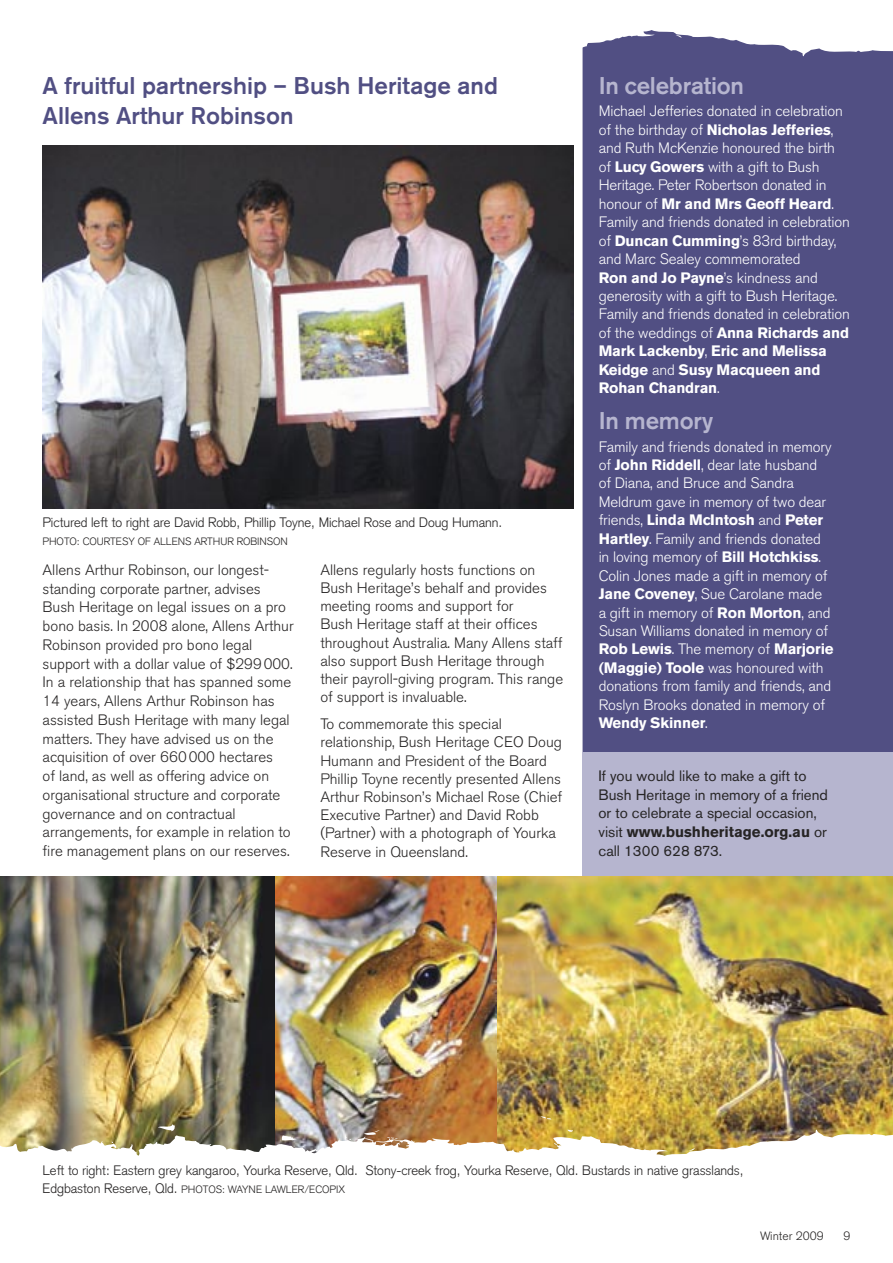
<style>
.page{position:relative;width:893px;height:1263px;background:#fff}
.page>*{position:absolute;margin:0;border:0;box-sizing:border-box;transform-origin:0 0}
.t1{font:500 24px/30px "Akzidenz Grotesk BE";color:#514f83}
.t2{font:500 24px "Akzidenz Grotesk BE";letter-spacing:-.01em;color:#b6b5cf}
.t3{font:300 15px/18.8px "Akzidenz Grotesk BE";color:#272525}
.t4{font:300 15px/18.5px "Akzidenz Grotesk BE";letter-spacing:-.01em;color:#fff}
.t5{font:15px/18.8px "Akzidenz Grotesk BE";color:#272525}
.t6{font:300 13.5px "Akzidenz Grotesk";letter-spacing:-.005em;color:#272525}
.t7{font:300 12px "Akzidenz Grotesk BE";color:#272525}
.t8{font:300 10.5px "Akzidenz Grotesk";letter-spacing:-.005em;color:#272525}
.s1{font-weight:700}
.s2{font-size:13.5px}
</style>
<div class="page">
<div style="left:583px;top:56px;width:310px;height:696px;background:#514f83"></div>
<img style="left:43px;top:145px;width:530px;height:364px">
<div style="left:583px;top:752px;width:310px;height:125px;background:#b6b5cf"></div>
<img style="left:496px;top:876px;width:397px;height:254px">
<img style="left:274px;top:876px;width:222px;height:254px">
<img style="left:0;top:876px;width:274px;height:254px">
<svg style="left:158px;top:1124px;width:17px;height:6px"></svg>
<svg style="left:540px;top:1116px;width:12px;height:3px"></svg>
<img style="left:0;top:1130px;width:893px;height:26px">
<svg style="left:364px;top:1130px;width:34px;height:14px"></svg>
<svg style="left:582px;top:30px;width:311px;height:26px"></svg>
<p class="t1" style="left:43px;top:70px;width:457px">A fruitful partnership – Bush Heritage and<br>Allens Arthur Robinson</p>
<p class="t6" style="left:43px;top:515px;width:461px">Pictured left to right are David Robb, Phillip Toyne, Michael Rose and Doug Humann.</p>
<p class="t8" style="left:43px;top:536px;width:247px">PHOTO: COURTESY OF ALLENS ARTHUR ROBINSON</p>
<p class="t3" style="left:43px;top:560px;width:253px">Allens Arthur Robinson, our longest&shy;standing corporate partner, advises Bush Heritage on legal issues on a pro bono basis. In 2008 alone, Allens Arthur Robinson provided pro bono legal support with a dollar value of $299 000.<br>In a relationship that has spanned some 14 years, Allens Arthur Robinson has assisted Bush Heritage with many legal matters. They have advised us on the acquisition of over 660 000 hectares<br>of land, as well as offering advice on organisational structure and corporate governance and on contractual arrangements, for example in relation to fire management plans on our reserves.</p>
<p class="t3" style="left:320px;top:561px;width:244px;line-height:18.1px">Allens regularly hosts functions on Bush Heritage’s behalf and provides meeting rooms and support for<br>Bush Heritage staff at their offices throughout Australia. Many Allens staff also support Bush Heritage through their payroll-giving program. This range of support is invaluable.</p>
<p class="t3" style="left:320px;top:715px;width:243px;line-height:18.1px">To commemorate this special relationship, Bush Heritage CEO Doug Humann and President of the Board Phillip Toyne recently presented Allens Arthur Robinson’s Michael Rose (Chief Executive Partner) and David Robb (Partner) with a photograph of Yourka Reserve in Queensland.</p>
<p class="t2" style="left:599px;top:71px;width:147px">In celebration</p>
<p class="t4" style="left:599px;top:102px;width:253px">Michael Jefferies donated in celebration of the birthday of <span class="s1">Nicholas Jefferies</span>, and Ruth McKenzie honoured the birth of <span class="s1">Lucy Gowers</span> with a gift to Bush Heritage. Peter Robertson donated in honour of <span class="s1">Mr and Mrs Geoff Heard</span>.<br>Family and friends donated in celebration of <span class="s1">Duncan Cumming</span>’s 83rd birthday, and Marc Sealey commemorated<br><span class="s1">Ron and Jo Payne</span>’s kindness and generosity with a gift to Bush Heritage.<br>Family and friends donated in celebration of the weddings of <span class="s1">Anna Richards and Mark Lackenby</span>, <span class="s1">Eric and Melissa Keidge</span> and <span class="s1">Susy Macqueen and Rohan Chandran</span>.</p>
<p class="t2" style="left:599px;top:406px;width:116px">In memory</p>
<p class="t4" style="left:599px;top:437px;width:236px">Family and friends donated in memory of <span class="s1">John Riddell</span>, dear late husband<br>of Diana, and Bruce and Sandra Meldrum gave in memory of two dear friends, <span class="s1">Linda McIntosh</span> and <span class="s1">Peter Hartley</span>. Family and friends donated in loving memory of <span class="s1">Bill Hotchkiss</span>.<br>Colin Jones made a gift in memory of <span class="s1">Jane Coveney</span>, Sue Carolane made<br>a gift in memory of <span class="s1">Ron Morton</span>, and Susan Williams donated in memory of <span class="s1">Rob Lewis</span>. The memory of <span class="s1">Marjorie (Maggie) Toole</span> was honoured with donations from family and friends, and Roslyn Brooks donated in memory of <span class="s1">Wendy Skinner</span>.</p>
<p class="t5" style="left:598px;top:766px;width:231px">If you would like to make a gift to<br>Bush Heritage in memory of a friend or to celebrate a special occasion, visit <span class="s1">www.bushheritage.org.au</span> or call 1300 628 873.</p>
<p class="t6" style="left:43px;top:1162px;width:703px">Left to right: Eastern grey kangaroo, Yourka Reserve, Qld. Stony-creek frog, Yourka Reserve, Qld. Bustards in native grasslands,</p>
<p class="t8" style="left:43px;top:1183px;width:304px"><span class="s2">Edgbaston Reserve, Qld.</span> PHOTOS: WAYNE LAWLER/ECOPIX</p>
<p class="t7" style="left:760px;top:1229px;width:65px">Winter 2009</p>
<p class="t7" style="left:843px;top:1229px;width:8px">9</p>
</div>
